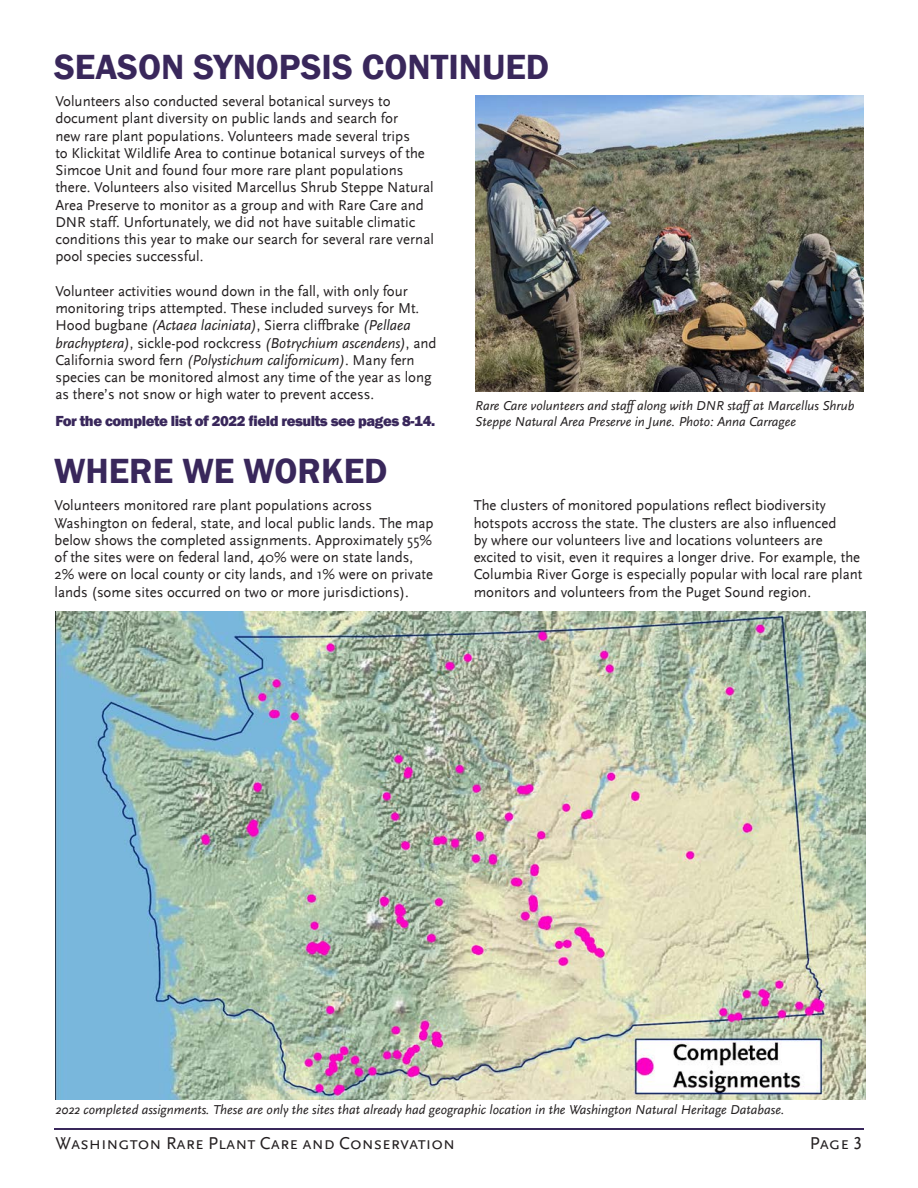
<style>
.page{position:relative;width:918px;height:1188px;background:#fff}
.page>*{position:absolute;margin:0;border:0;box-sizing:border-box;transform-origin:0 0}
.t1{font:600 36px "Franklin Gothic";color:#39275b}
.t2{font:18px "Scala Sans LF Caps";color:#231f20}
.article_body_copy{font:15px/17.2px "Scala Sans";color:#231f20}
.t3{font:800 15px "Franklin Gothic";letter-spacing:-.03em;color:#39275b}
.black_photo_credit{font:italic 13.5px "Scala Sans";color:#231f20}
.s1{font-style:italic}
</style>
<div class="page">
<hr style="left:54px;top:1128px;width:810px;height:1px;background:#39275b">
<img style="left:475px;top:95px;width:389px;height:297px">
<img style="left:56px;top:612px;width:810px;height:488px">
<p class="t1" style="left:54px;top:45px;width:497px">SEASON SYNOPSIS CONTINUED</p>
<p class="article_body_copy" style="left:55px;top:93px;width:380px">Volunteers also conducted several botanical surveys to document plant diversity on public lands and search for<br>new rare plant populations. Volunteers made several trips<br>to Klickitat Wildlife Area to continue botanical surveys of the Simcoe Unit and found four more rare plant populations there. Volunteers also visited Marcellus Shrub Steppe Natural Area Preserve to monitor as a group and with Rare Care and DNR staff. Unfortunately, we did not have suitable climatic conditions this year to make our search for several rare vernal pool species successful.</p>
<p class="article_body_copy" style="left:55px;top:283px;width:383px">Volunteer activities wound down in the fall, with only four monitoring trips attempted. These included surveys for Mt.<br>Hood bugbane <span class="s1">(Actaea laciniata)</span>, Sierra cliffbrake <span class="s1">(Pellaea brachyptera)</span>, sickle-pod rockcress <span class="s1">(Botrychium ascendens)</span>, and California sword fern <span class="s1">(Polystichum californicum)</span>. Many fern species can be monitored almost any time of the year as long as there’s not snow or high water to prevent access.</p>
<p class="black_photo_credit" style="left:475px;top:399px;width:381px">Rare Care volunteers and staff along with DNR staff at Marcellus Shrub</p>
<p class="t3" style="left:55px;top:411px;width:381px">For the complete list of 2022 field results see pages 8-14.</p>
<p class="black_photo_credit" style="left:475px;top:415px;width:322px">Steppe Natural Area Preserve in June. Photo: Anna Carragee</p>
<p class="t1" style="left:54px;top:449px;width:335px">WHERE WE WORKED</p>
<p class="article_body_copy" style="left:55px;top:497px;width:381px">Volunteers monitored rare plant populations across Washington on federal, state, and local public lands. The map below shows the completed assignments. Approximately 55% of the sites were on federal land, 40% were on state lands, 2% were on local county or city lands, and 1% were on private lands (some sites occurred on two or more jurisdictions).</p>
<p class="article_body_copy" style="left:474px;top:497px;width:390px">The clusters of monitored populations reflect biodiversity hotspots accross the state. The clusters are also influenced<br>by where our volunteers live and locations volunteers are excited to visit, even it requires a longer drive. For example, the Columbia River Gorge is especially popular with local rare plant monitors and volunteers from the Puget Sound region.</p>
<p class="black_photo_credit" style="left:56px;top:1103px;width:731px">2022 completed assignments. These are only the sites that already had geographic location in the Washington Natural Heritage Database.</p>
<p class="t2" style="left:56px;top:1133px;width:401px">Washington Rare Plant Care and Conservation</p>
<p class="t2" style="left:810px;top:1133px;width:54px">Page 3</p>
</div>
